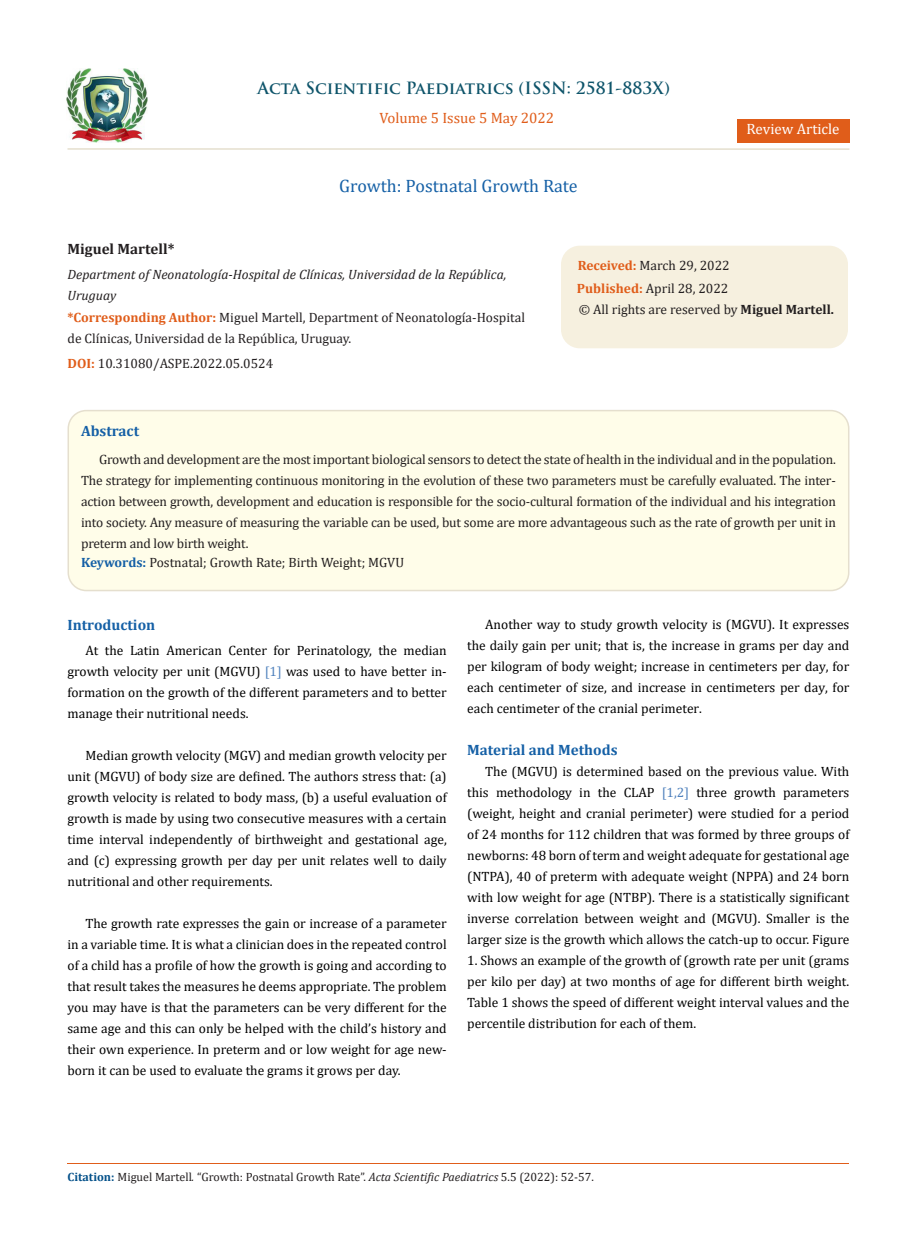
<style>
.page{position:relative;width:917px;height:1260px;background:#fff}
.page>*{position:absolute;margin:0;border:0;box-sizing:border-box;transform-origin:0 0}
.t1{font:18px "Cambria";color:#1560a6}
.t2{font:700 16.5px "Trajan Pro";color:#0e546a}
.t3{font:700 15px "Cambria";color:#1560a6}
.t4{font:15px "Cambria";color:#e05d1a}
.t5{font:700 15px "Cambria";color:#231f20}
.t6{font:15px "Cambria";color:#fff}
.t7{font:13.5px/21px "Cambria";color:#000;text-align:justify}
.t8{font:13.5px/21px "Cambria";color:#231f20}
.t9{font:italic 13.5px/21px "Cambria";color:#231f20}
.t10{font:12px "Cambria";color:#231f20}
.s1{font-weight:700;color:#e05d1a}
.s2{font-weight:700}
.s3{font-weight:700;color:#1560a6}
.s4{color:#4f81bd}
.s5{font-weight:700;color:#035089}
.s6{font-style:italic}
</style>
<div class="page">
<img style="left:67px;top:68px;width:80px;height:74px">
<div style="left:736px;top:119px;width:113px;height:23px;background:#e05d1a"></div>
<div style="left:561px;top:246px;width:286px;height:102px;background:#f6f0df;border-radius:18px"></div>
<div style="left:561px;top:246px;width:287px;height:102px;border:2px solid #f6f0df;border-radius:18px"></div>
<div style="left:68px;top:411px;width:780px;height:180px;background:#fffde9;border-radius:18px"></div>
<div style="left:67px;top:410px;width:782px;height:181px;border:2px solid #e5dfce;border-radius:18px"></div>
<hr style="left:67px;top:148px;width:782px;height:2px;background:#e5dfce">
<hr style="left:67px;top:1164px;width:782px;height:1px;background:#e05d1a">
<p class="t2" style="left:257px;top:77px;width:414px">Acta Scientific Paediatrics (ISSN: 2581-883X)</p>
<p class="t4" style="left:379px;top:109px;width:176px">Volume 5 Issue 5 May 2022</p>
<p class="t1" style="left:339px;top:175px;width:240px">Growth: Postnatal Growth Rate</p>
<p class="t6" style="left:746px;top:120px;width:94px">Review Article</p>
<p class="t5" style="left:67px;top:238px;width:108px">Miguel Martell*</p>
<p class="t9" style="left:67px;top:263px;width:440px">Department of Neonatología-Hospital de Clínicas, Universidad de la República,<br>Uruguay</p>
<p class="t8" style="left:67px;top:307px;width:459px"><span class="s1">*Corresponding Author:</span> Miguel Martell, Department of Neonatología-Hospital de Clínicas, Universidad de la República, Uruguay.</p>
<p class="t8" style="left:67px;top:352px;width:207px"><span class="s1">DOI:</span> 10.31080/ASPE.2022.05.0524</p>
<p class="t8" style="left:577px;top:254px;width:153px"><span class="s1">Received:</span> March 29, 2022</p>
<p class="t8" style="left:577px;top:277px;width:153px"><span class="s1">Published:</span> April 28, 2022</p>
<p class="t8" style="left:578px;top:299px;width:257px">© All rights are reserved by <span class="s2">Miguel Martell.</span></p>
<p class="t3" style="left:81px;top:421px;width:60px">Abstract</p>
<p class="t8" style="left:81px;top:448px;width:756px;text-align:justify;text-indent:18px">Growth and development are the most important biological sensors to detect the state of health in the individual and in the population.<br>The strategy for implementing continuous monitoring in the evolution of these two parameters must be carefully evaluated. The inter&shy;action between growth, development and education is responsible for the socio-cultural formation of the individual and his integration into society. Any measure of measuring the variable can be used, but some are more advantageous such as the rate of growth per unit in preterm and low birth weight.</p>
<p class="t8" style="left:81px;top:552px;width:324px"><span class="s3">Keywords:</span> Postnatal; Growth Rate; Birth Weight; MGVU</p>
<p class="t3" style="left:67px;top:615px;width:89px">Introduction</p>
<p class="t7" style="left:67px;top:640px;width:381px;text-indent:18px">At the Latin American Center for Perinatology, the median growth velocity per unit (MGVU) <span class="s4">[1]</span> was used to have better in&shy;formation on the growth of the different parameters and to better manage their nutritional needs.</p>
<p class="t7" style="left:67px;top:745px;width:381px;text-indent:18px">Median growth velocity (MGV) and median growth velocity per unit (MGVU) of body size are defined. The authors stress that: (a) growth velocity is related to body mass, (b) a useful evaluation of growth is made by using two consecutive measures with a certain time interval independently of birthweight and gestational age, and (c) expressing growth per day per unit relates well to daily nutritional and other requirements.</p>
<p class="t7" style="left:67px;top:913px;width:381px;text-indent:18px">The growth rate expresses the gain or increase of a parameter in a variable time. It is what a clinician does in the repeated control of a child has a profile of how the growth is going and according to that result takes the measures he deems appropriate. The problem you may have is that the parameters can be very different for the same age and this can only be helped with the child’s history and their own experience. In preterm and or low weight for age new&shy;born it can be used to evaluate the grams it grows per day.</p>
<p class="t7" style="left:467px;top:614px;width:384px;text-indent:18px">Another way to study growth velocity is (MGVU). It expresses the daily gain per unit; that is, the increase in grams per day and per kilogram of body weight; increase in centimeters per day, for each centimeter of size, and increase in centimeters per day, for each centimeter of the cranial perimeter.</p>
<p class="t3" style="left:467px;top:739px;width:152px">Material and Methods</p>
<p class="t7" style="left:467px;top:761px;width:384px;text-indent:18px">The (MGVU) is determined based on the previous value. With this methodology in the CLAP <span class="s4">[1,2]</span> three growth parameters (weight, height and cranial perimeter) were studied for a period of 24 months for 112 children that was formed by three groups of newborns: 48 born of term and weight adequate for gestational age (NTPA), 40 of preterm with adequate weight (NPPA) and 24 born with low weight for age (NTBP). There is a statistically significant inverse correlation between weight and (MGVU). Smaller is the larger size is the growth which allows the catch-up to occur. Figure</p>
<p class="t7" style="left:467px;top:950px;width:384px">1. Shows an example of the growth of (growth rate per unit (grams per kilo per day) at two months of age for different birth weight.<br>Table 1 shows the speed of different weight interval values and the percentile distribution for each of them.</p>
<p class="t10" style="left:67px;top:1169px;width:528px"><span class="s5">Citation:</span> Miguel Martell<span class="s6">.</span> “Growth: Postnatal Growth Rate”. <span class="s6">Acta Scientific Paediatrics</span> 5.5 (2022): 52-57.</p>
</div>
